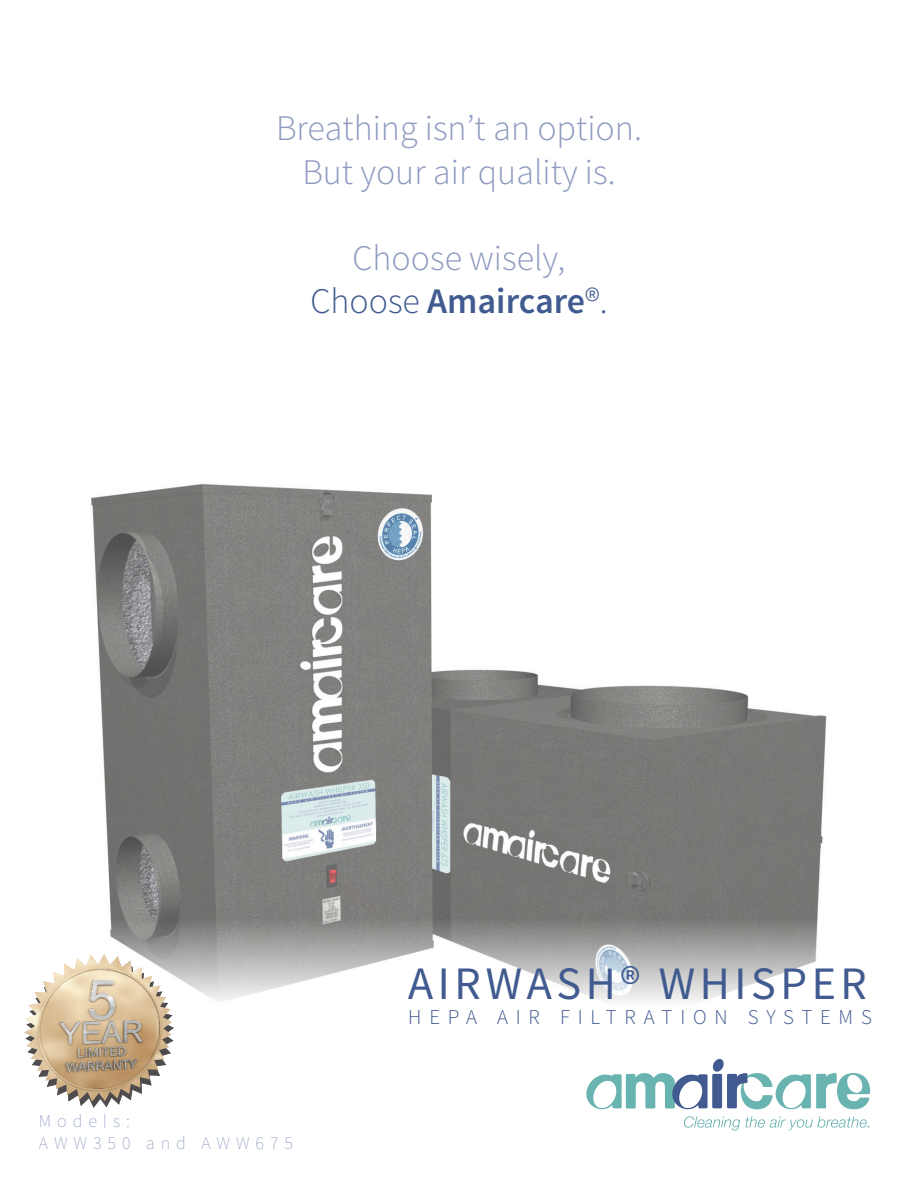
<style>
.page{position:relative;width:918px;height:1188px;background:#fff}
.page>*{position:absolute;margin:0;border:0;box-sizing:border-box;transform-origin:0 0}
.t1{font:46.5px "Source Sans Pro";letter-spacing:.1em;color:#415b90}
.t2{font:300 36px/43.2px "Source Sans Pro";color:#8e9bc0;text-align:center}
.t3{font:300 21px "Source Sans Pro";letter-spacing:.375em;color:#415b90}
.t4{font:200 18px/21.6px "Source Sans Pro";letter-spacing:.33em;color:#8e9bc0}
.s1{color:#415b90}
.s2{font-weight:600;color:#415b90}
</style>
<div class="page">
<img style="left:91px;top:483px;width:736px;height:426px">
<svg style="left:110px;top:909px;width:708px;height:93px"></svg>
<svg style="left:586px;top:1059px;width:284px;height:51px"></svg>
<svg style="left:684px;top:1116px;width:185px;height:15px"></svg>
<svg style="left:80px;top:960px;width:94px;height:148px"></svg>
<img style="left:24px;top:954px;width:148px;height:148px">
<p class="t2" style="left:276px;top:110px;width:367px">Breathing isn’t an option.<br>But your air quality is.</p>
<p class="t2" style="left:310px;top:239px;width:299px">Choose wisely,<br><span class="s1">Choose</span> <span class="s2">Amaircare</span><span class="s1">®.</span></p>
<p class="t4" style="left:39px;top:1110px;width:256px">Models:<br>AWW350 and AWW675</p>
<p class="t1" style="left:408px;top:965px;width:461px">AIRWASH® WHISPER</p>
<p class="t3" style="left:408px;top:1009px;width:465px">HEPA AIR FILTRATION SYSTEMS</p>
</div>
